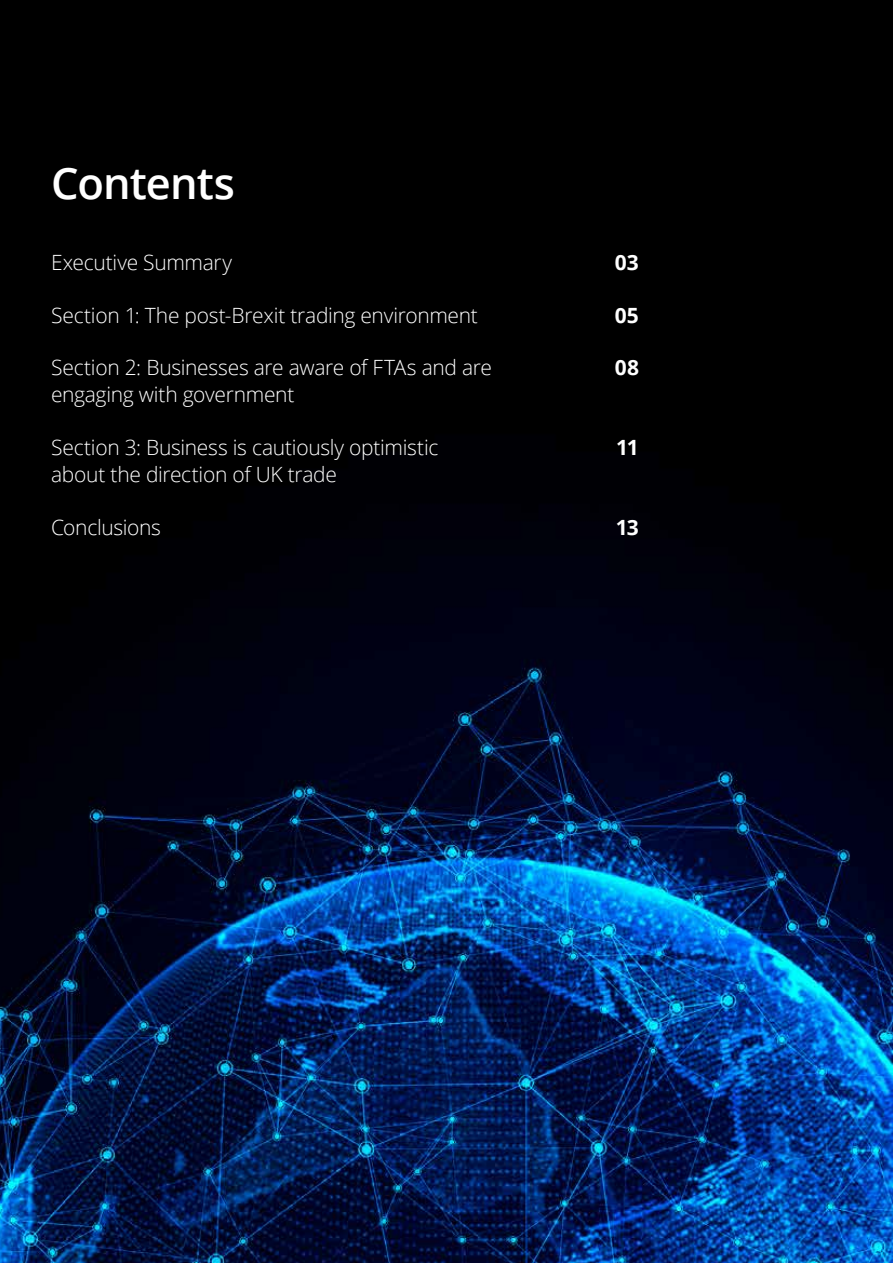
<style>
.page{position:relative;width:893px;height:1263px;background:#fff}
.page>*{position:absolute;margin:0;border:0;box-sizing:border-box;transform-origin:0 0}
.t1{font:600 43.5px "Open Sans";letter-spacing:-.02em;color:#fff}
.t2{font:300 21px "Open Sans";letter-spacing:-.015em;color:#fff}
.t3{font:700 21px "Open Sans";color:#fff}
</style>
<div class="page">
<img style="left:0;top:0;width:892px;height:1263px">
<h1 class="t1" style="left:51px;top:154px;width:186px">Contents</h1>
<p class="t2" style="left:51px;top:248px;width:183px">Executive Summary</p>
<p class="t3" style="left:615px;top:248px;width:25px">03</p>
<p class="t2" style="left:51px;top:301px;width:428px">Section 1: The post-Brexit trading environment</p>
<p class="t3" style="left:615px;top:300px;width:26px">05</p>
<p class="t2" style="left:51px;top:353px;width:442px">Section 2: Businesses are aware of FTAs and are</p>
<p class="t3" style="left:615px;top:353px;width:26px">08</p>
<p class="t2" style="left:51px;top:380px;width:245px">engaging with government</p>
<p class="t2" style="left:51px;top:433px;width:389px">Section 3: Business is cautiously optimistic</p>
<p class="t3" style="left:616px;top:432px;width:24px">11</p>
<p class="t2" style="left:51px;top:460px;width:287px">about the direction of UK trade</p>
<p class="t2" style="left:51px;top:512px;width:112px">Conclusions</p>
<p class="t3" style="left:616px;top:512px;width:25px">13</p>
</div>
